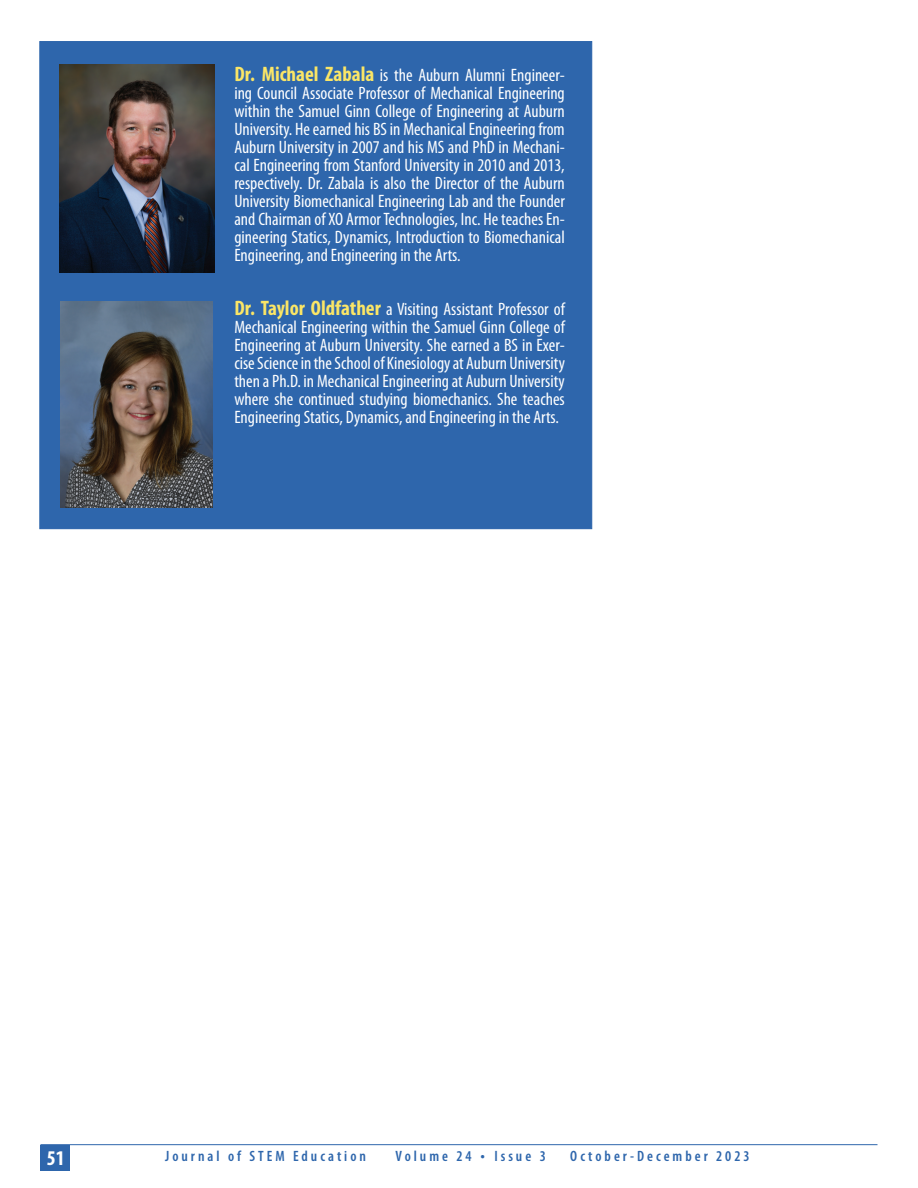
<style>
.page{position:relative;width:918px;height:1188px;background:#fff}
.page>*{position:absolute;margin:0;border:0;box-sizing:border-box;transform-origin:0 0}
.t1{font:700 condensed 21px "Myriad Pro";color:#fff}
.t2{font:condensed 18px/18px "Myriad Pro";color:#fff;text-align:justify}
.t3{font:600 condensed 15px "Myriad Pro";letter-spacing:.2em;color:#2e66ac}
.s1{font-weight:700;font-size:21px;color:#fbe666}
.s2{font-size:16.5px}
</style>
<div class="page">
<hr style="left:40px;top:1144px;width:838px;height:1px;background:#2e66ac">
<div style="left:40px;top:1145px;width:30px;height:26px;background:#2e66ac"></div>
<div style="left:39px;top:41px;width:553px;height:488px;background:#2e66ac;border:1px solid #2e66ac"></div>
<img style="left:59px;top:65px;width:155px;height:207px">
<img style="left:60px;top:302px;width:153px;height:206px">
<p class="t2" style="left:234px;top:65px;width:332px"><span class="s1">Dr. Michael Zabala</span> is the Auburn Alumni Engineer&shy;ing Council Associate Professor of Mechanical Engineering within the Samuel Ginn College of Engineering at Auburn University. He earned his BS in Mechanical Engineering from Auburn University in 2007 and his MS and PhD in Mechani&shy;cal Engineering from Stanford University in 2010 and 2013, respectively. Dr. Zabala is also the Director of the Auburn University Biomechanical Engineering Lab and the Founder and Chairman of XO Armor Technologies, Inc. He teaches En&shy;gineering Statics, Dynamics, Introduction to Biomechanical Engineering, and Engineering in the Arts.</p>
<p class="t2" style="left:234px;top:299px;width:332px"><span class="s1">Dr. Taylor Oldfather</span> a Visiting Assistant Professor of Mechanical Engineering within the Samuel Ginn College of Engineering at Auburn University. She earned a BS in Exer&shy;cise Science in the School of Kinesiology at Auburn University then a Ph.D. in Mechanical Engineering at Auburn University where she continued studying biomechanics. She teaches Engineering Statics, Dynamics, and Engineering in the Arts.</p>
<p class="t1" style="left:47px;top:1145px;width:19px">51</p>
<p class="t3" style="left:165px;top:1147px;width:202px">Journal of STEM Education</p>
<p class="t3" style="left:396px;top:1147px;width:152px">Volume 24 <span class="s2">•</span> Issue 3</p>
<p class="t3" style="left:570px;top:1147px;width:181px">October-December 2023</p>
</div>
